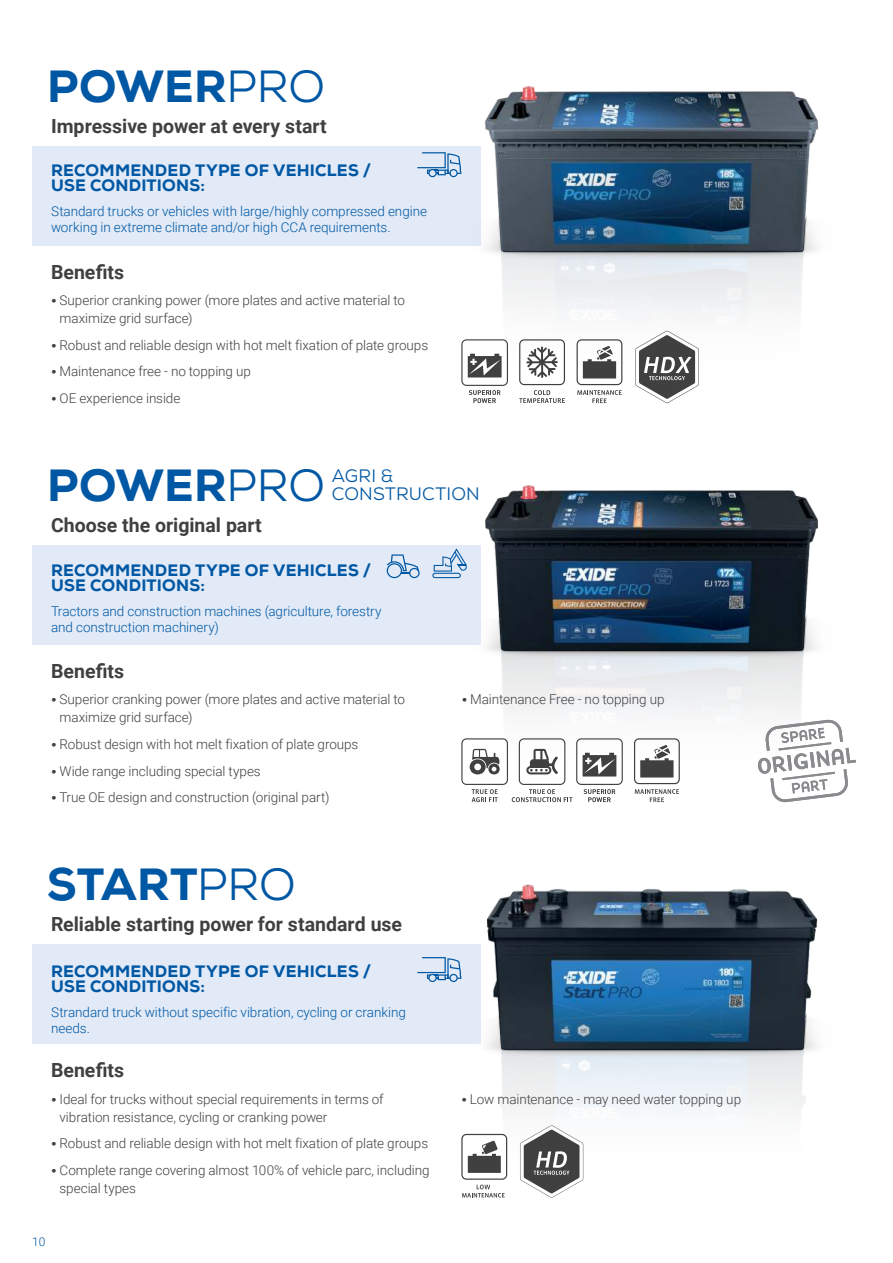
<style>
.page{position:relative;width:893px;height:1263px;background:#fff}
.page>*{position:absolute;margin:0;border:0;box-sizing:border-box;transform-origin:0 0}
.t1{font:800 45px "Nexa";letter-spacing:.005em;color:#0057a4}
.t2{font:700 19.5px "Roboto";color:#404041}
.t3{font:18px/18px "Nexa";letter-spacing:.01em;color:#0057a4}
.t4{font:800 16.5px/15px "Nexa";letter-spacing:.015em;color:#0057a4}
.t5{font:300 13.5px/18px "Roboto";letter-spacing:-.005em;color:#404041}
.t6{font:300 13.5px/16.5px "Roboto";letter-spacing:-.005em;color:#0057a4}
.t7{font:300 12px "Roboto";color:#0057a4}
.s1{font-weight:400}
.s2{font-family:"Nexa";font-weight:800}
</style>
<div class="page">
<svg style="left:461px;top:365px;width:47px;height:38px"></svg>
<svg style="left:577px;top:365px;width:45px;height:38px"></svg>
<svg style="left:519px;top:365px;width:46px;height:38px"></svg>
<svg style="left:635px;top:365px;width:64px;height:38px"></svg>
<div style="left:32px;top:146px;width:448px;height:100px;background:#e1eaf6"></div>
<svg style="left:417px;top:152px;width:44px;height:25px"></svg>
<img style="left:461px;top:86px;width:357px;height:279px">
<img style="left:480px;top:485px;width:338px;height:230px">
<svg style="left:634px;top:738px;width:46px;height:64px"></svg>
<svg style="left:461px;top:738px;width:162px;height:64px"></svg>
<div style="left:32px;top:545px;width:448px;height:100px;background:#e1eaf6"></div>
<svg style="left:387px;top:554px;width:33px;height:24px"></svg>
<svg style="left:432px;top:548px;width:35px;height:30px"></svg>
<svg style="left:758px;top:719px;width:98px;height:84px"></svg>
<svg style="left:520px;top:1163px;width:63px;height:35px"></svg>
<svg style="left:461px;top:1163px;width:46px;height:34px"></svg>
<img style="left:461px;top:884px;width:357px;height:279px">
<div style="left:32px;top:944px;width:448px;height:100px;background:#e1eaf6"></div>
<svg style="left:417px;top:957px;width:44px;height:25px"></svg>
<h1 class="t1" style="left:47px;top:67px;width:279px">POWER<span class="s1">PRO</span></h1>
<h2 class="t2" style="left:51px;top:118px;width:277px">Impressive power at every start</h2>
<p class="t4" style="left:51px;top:162px;width:322px">RECOMMENDED TYPE OF VEHICLES /<br>USE CONDITIONS:</p>
<p class="t6" style="left:51px;top:203px;width:378px">Standard trucks or vehicles with large/highly compressed engine working in extreme climate and/or high CCA requirements.</p>
<h2 class="t2" style="left:51px;top:258px;width:75px">Benefits</h2>
<p class="t5" style="left:60px;top:293px;width:347px;text-indent:-9px"><span class="s2">•</span> Superior cranking power (more plates and active material to maximize grid surface)</p>
<p class="t5" style="left:51px;top:337px;width:379px"><span class="s2">•</span> Robust and reliable design with hot melt fixation of plate groups</p>
<p class="t5" style="left:51px;top:364px;width:201px"><span class="s2">•</span> Maintenance free - no topping up</p>
<p class="t5" style="left:51px;top:390px;width:131px"><span class="s2">•</span> OE experience inside</p>
<h1 class="t1" style="left:47px;top:466px;width:279px">POWER<span class="s1">PRO</span></h1>
<h2 class="t2" style="left:51px;top:517px;width:212px">Choose the original part</h2>
<p class="t4" style="left:51px;top:562px;width:322px">RECOMMENDED TYPE OF VEHICLES /<br>USE CONDITIONS:</p>
<p class="t6" style="left:51px;top:604px;width:332px">Tractors and construction machines (agriculture, forestry and construction machinery)</p>
<h3 class="t3" style="left:332px;top:466px;width:150px">AGRI &amp;<br>CONSTRUCTION</h3>
<h2 class="t2" style="left:51px;top:657px;width:75px">Benefits</h2>
<p class="t5" style="left:60px;top:692px;width:347px;text-indent:-9px"><span class="s2">•</span> Superior cranking power (more plates and active material to maximize grid surface)</p>
<p class="t5" style="left:51px;top:736px;width:309px"><span class="s2">•</span> Robust design with hot melt fixation of plate groups</p>
<p class="t5" style="left:51px;top:763px;width:211px"><span class="s2">•</span> Wide range including special types</p>
<p class="t5" style="left:51px;top:789px;width:280px"><span class="s2">•</span> True OE design and construction (original part)</p>
<h1 class="t1" style="left:47px;top:865px;width:250px">START<span class="s1">PRO</span></h1>
<h2 class="t2" style="left:51px;top:916px;width:352px">Reliable starting power for standard use</h2>
<p class="t4" style="left:51px;top:964px;width:322px">RECOMMENDED TYPE OF VEHICLES /<br>USE CONDITIONS:</p>
<p class="t6" style="left:51px;top:1005px;width:356px">Strandard truck without specific vibration, cycling or cranking needs.</p>
<h2 class="t2" style="left:51px;top:1056px;width:75px">Benefits</h2>
<p class="t5" style="left:60px;top:1091px;width:326px;text-indent:-9px"><span class="s2">•</span> Ideal for trucks without special requirements in terms of vibration resistance, cycling or cranking power</p>
<p class="t5" style="left:51px;top:1135px;width:379px"><span class="s2">•</span> Robust and reliable design with hot melt fixation of plate groups</p>
<p class="t5" style="left:60px;top:1162px;width:372px;text-indent:-9px"><span class="s2">•</span> Complete range covering almost 100% of vehicle parc, including special types</p>
<p class="t7" style="left:32px;top:1237px;width:15px">10</p>
<p class="t5" style="left:462px;top:692px;width:204px"><span class="s2">•</span> Maintenance Free - no topping up</p>
<p class="t5" style="left:461px;top:1091px;width:281px"><span class="s2">•</span> Low maintenance - may need water topping up</p>
</div>
